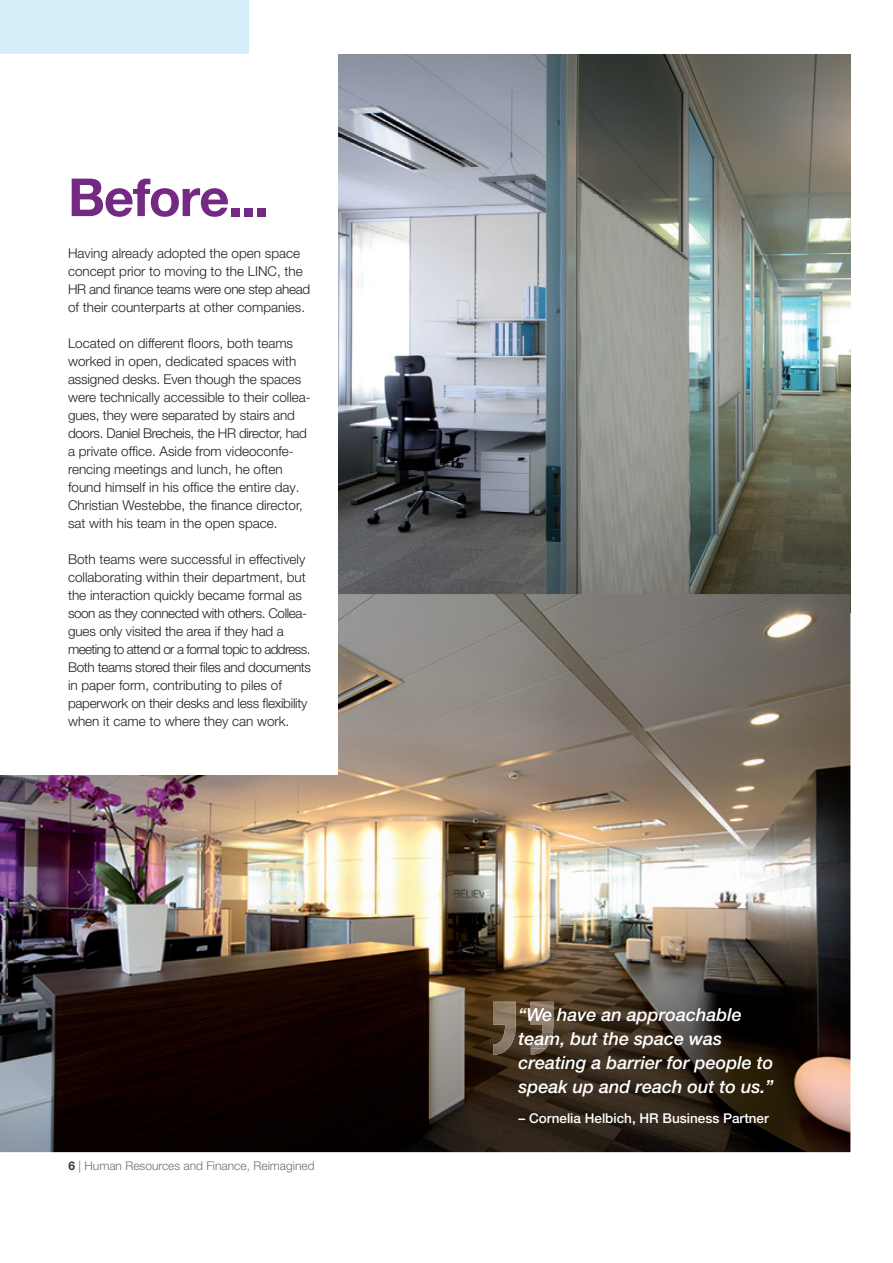
<style>
.page{position:relative;width:893px;height:1263px;background:#fff}
.page>*{position:absolute;margin:0;border:0;box-sizing:border-box;transform-origin:0 0}
.t1{font:700 52.5px "Helvetica Neue LT Pro";letter-spacing:-.02em;color:#742983}
.t2{font:italic 500 18px/24px "Helvetica Neue LT Pro";color:#fff}
.t3{font:300 13.5px/18px "Helvetica Neue LT Pro";color:#231f20}
.t4{font:500 13.5px "Helvetica Neue LT Pro";color:#fff}
.t5{font:300 12px "Helvetica Neue LT Pro";color:#6c7070}
.s1{font-weight:700;color:#33393c}
</style>
<div class="page">
<img style="left:338px;top:54px;width:512px;height:540px">
<img style="left:0;top:594px;width:850px;height:558px">
<div style="left:0;top:0;width:249px;height:54px;background:#d5eff8"></div>
<div style="left:0;top:54px;width:338px;height:720px;background:#fff"></div>
<img style="left:493px;top:1002px;width:60px;height:53px">
<img style="left:531px;top:1008px;width:22px;height:16px">
<img style="left:531px;top:1032px;width:22px;height:16px">
<h1 class="t1" style="left:68px;top:164px;width:202px">Before...</h1>
<p class="t3" style="left:68px;top:244px;width:244px">Having already adopted the open space concept prior to moving to the LINC, the HR and finance teams were one step ahead of their counterparts at other companies.</p>
<p class="t3" style="left:68px;top:334px;width:244px">Located on different floors, both teams worked in open, dedicated spaces with assigned desks. Even though the spaces were technically accessible to their collea&shy;gues, they were separated by stairs and doors. Daniel Brecheis, the HR director, had a private office. Aside from videoconfe&shy;rencing meetings and lunch, he often found himself in his office the entire day.<br>Christian Westebbe, the finance director, sat with his team in the open space.</p>
<p class="t3" style="left:68px;top:550px;width:245px">Both teams were successful in effectively collaborating within their department, but the interaction quickly became formal as soon as they connected with others. Collea&shy;gues only visited the area if they had a meeting to attend or a formal topic to address.<br>Both teams stored their files and documents in paper form, contributing to piles of paperwork on their desks and less flexibility when it came to where they can work.</p>
<p class="t5" style="left:68px;top:1158px;width:248px"><span class="s1">6</span> | Human Resources and Finance, Reimagined</p>
<h2 class="t2" style="left:518px;top:1002px;width:257px">“We have an approachable team, but the space was creating a barrier for people to speak up and reach out to us.”</h2>
<p class="t4" style="left:518px;top:1110px;width:252px">– Cornelia Helbich, HR Business Partner</p>
</div>
